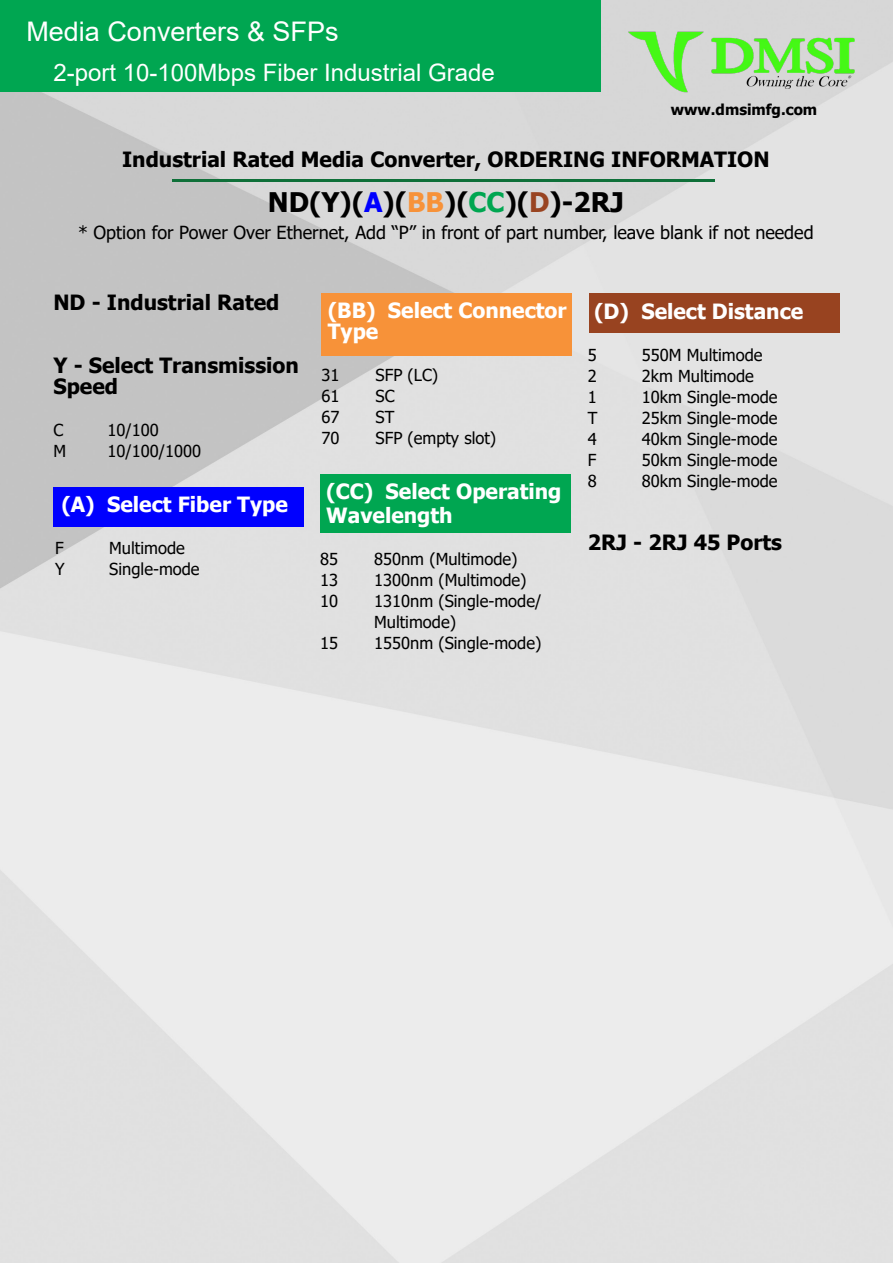
<style>
.page{position:relative;width:893px;height:1263px;background:#fff}
.page>*{position:absolute;margin:0;border:0;box-sizing:border-box;transform-origin:0 0}
.t1{font:700 27px "Tahoma";color:#000}
.t2{font:27px "Arial";color:#fff}
.t3{font:24px "Arial";color:#fff}
.t4{font:700 21px "Tahoma";color:#000}
.t5{font:700 21px "Tahoma";color:#fff}
.t6{font:18px "Tahoma";color:#000}
.t7{font:16.5px "Tahoma";color:#000}
.t8{font:700 15px "Tahoma";color:#000}
.s1{color:#00f}
.s2{color:#f79239}
.s3{color:#00a651}
.s4{color:#994421}
</style>
<div class="page">
<img style="left:0;top:0;width:893px;height:1263px">
<img style="left:625px;top:30px;width:233px;height:63px">
<div style="left:0;top:0;width:601px;height:92px;background:#00a651"></div>
<div style="left:322px;top:294px;width:250px;height:62px;background:#f79239"></div>
<div style="left:53px;top:487px;width:251px;height:39px;background:#00f"></div>
<div style="left:321px;top:474px;width:250px;height:58px;background:#00a651"></div>
<div style="left:589px;top:294px;width:250px;height:39px;background:#984320"></div>
<hr style="left:173px;top:180px;width:542px;height:2px;background:#0f7039">
<h1 class="t2" style="left:26px;top:13px;width:314px">Media Converters &amp; SFPs</h1>
<h2 class="t3" style="left:53px;top:56px;width:443px">2-port 10-100Mbps Fiber Industrial Grade</h2>
<p class="t8" style="left:671px;top:99px;width:148px">www.dmsimfg.com</p>
<p class="t4" style="left:122px;top:145px;width:649px">Industrial Rated Media Converter, ORDERING INFORMATION</p>
<p class="t1" style="left:268px;top:183px;width:357px">ND(Y)(<span class="s1">A</span>)(<span class="s2">BB</span>)(<span class="s3">CC</span>)(<span class="s4">D</span>)-2RJ</p>
<p class="t6" style="left:78px;top:220px;width:737px">* Option for Power Over Ethernet, Add “P” in front of part number, leave blank if not needed</p>
<p class="t4" style="left:53px;top:287px;width:228px">ND - Industrial Rated</p>
<p class="t4" style="left:53px;top:350px;width:247px">Y - Select Transmission</p>
<p class="t4" style="left:53px;top:371px;width:66px">Speed</p>
<p class="t7" style="left:53px;top:419px;width:11px">C</p>
<p class="t7" style="left:107px;top:419px;width:53px">10/100</p>
<p class="t7" style="left:53px;top:440px;width:14px">M</p>
<p class="t7" style="left:107px;top:440px;width:95px">10/100/1000</p>
<p class="t5" style="left:61px;top:490px;width:228px">(A) Select Fiber Type</p>
<p class="t7" style="left:55px;top:537px;width:10px">F</p>
<p class="t7" style="left:109px;top:537px;width:77px">Multimode</p>
<p class="t7" style="left:55px;top:558px;width:11px">Y</p>
<p class="t7" style="left:109px;top:558px;width:92px">Single-mode</p>
<p class="t5" style="left:328px;top:296px;width:240px">(BB) Select Connector</p>
<p class="t5" style="left:328px;top:317px;width:52px">Type</p>
<p class="t7" style="left:322px;top:364px;width:20px">31</p>
<p class="t7" style="left:376px;top:364px;width:64px">SFP (LC)</p>
<p class="t7" style="left:322px;top:385px;width:20px">61</p>
<p class="t7" style="left:376px;top:385px;width:21px">SC</p>
<p class="t7" style="left:322px;top:406px;width:20px">67</p>
<p class="t7" style="left:376px;top:406px;width:20px">ST</p>
<p class="t7" style="left:322px;top:427px;width:20px">70</p>
<p class="t7" style="left:376px;top:427px;width:122px">SFP (empty slot)</p>
<p class="t5" style="left:326px;top:476px;width:237px">(CC) Select Operating</p>
<p class="t5" style="left:326px;top:500px;width:128px">Wavelength</p>
<p class="t7" style="left:320px;top:548px;width:20px">85</p>
<p class="t7" style="left:374px;top:548px;width:145px">850nm (Multimode)</p>
<p class="t7" style="left:320px;top:569px;width:20px">13</p>
<p class="t7" style="left:374px;top:569px;width:154px">1300nm (Multimode)</p>
<p class="t7" style="left:320px;top:590px;width:20px">10</p>
<p class="t7" style="left:374px;top:590px;width:169px">1310nm (Single-mode/</p>
<p class="t7" style="left:374px;top:611px;width:83px">Multimode)</p>
<p class="t7" style="left:320px;top:632px;width:20px">15</p>
<p class="t7" style="left:374px;top:632px;width:169px">1550nm (Single-mode)</p>
<p class="t5" style="left:594px;top:296px;width:211px">(D) Select Distance</p>
<p class="t7" style="left:588px;top:344px;width:11px">5</p>
<p class="t7" style="left:642px;top:344px;width:122px">550M Multimode</p>
<p class="t7" style="left:588px;top:365px;width:11px">2</p>
<p class="t7" style="left:642px;top:365px;width:113px">2km Multimode</p>
<p class="t7" style="left:588px;top:386px;width:11px">1</p>
<p class="t7" style="left:642px;top:386px;width:137px">10km Single-mode</p>
<p class="t7" style="left:588px;top:407px;width:11px">T</p>
<p class="t7" style="left:642px;top:407px;width:137px">25km Single-mode</p>
<p class="t7" style="left:588px;top:428px;width:11px">4</p>
<p class="t7" style="left:642px;top:428px;width:137px">40km Single-mode</p>
<p class="t7" style="left:588px;top:449px;width:10px">F</p>
<p class="t7" style="left:642px;top:449px;width:137px">50km Single-mode</p>
<p class="t7" style="left:588px;top:470px;width:11px">8</p>
<p class="t7" style="left:642px;top:470px;width:137px">80km Single-mode</p>
<p class="t4" style="left:588px;top:527px;width:196px">2RJ - 2RJ 45 Ports</p>
</div>
